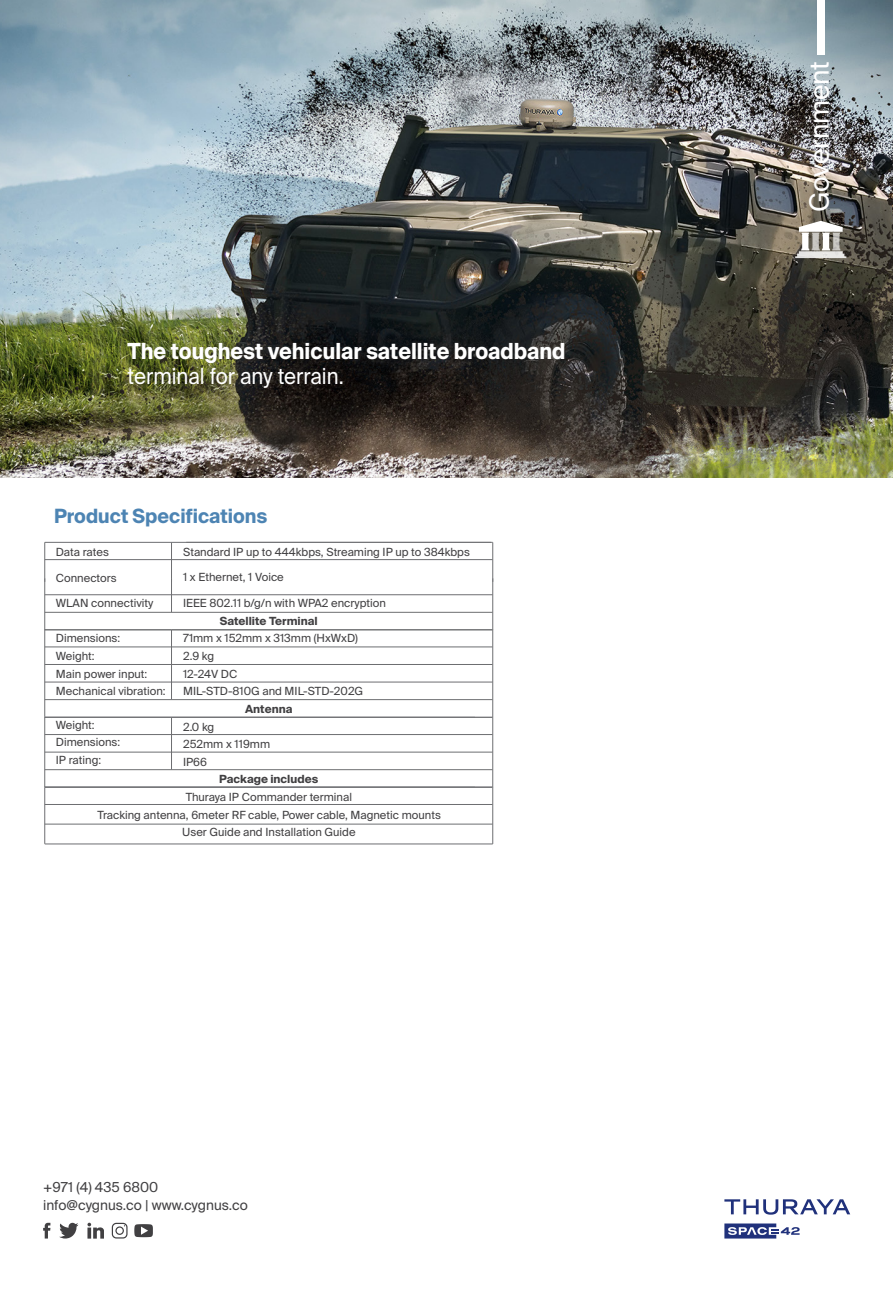
<style>
.page{position:relative;width:893px;height:1290px;background:#fff}
.page>*{position:absolute;margin:0;border:0;box-sizing:border-box;transform-origin:0 0}
.t1{font:26.6px "Suisse Intl";letter-spacing:-.01em;color:#fff}
.t2{font:700 22.22px "Suisse Intl";color:#fff;scale:.93 1}
.t3{font:22.22px "Suisse Intl";color:#fff;scale:.93 1}
.t4{font:700 19.6px "Suisse Intl";color:#4d84b3;scale:.95 1}
.t5{font:13.65px/18px "Suisse Intl";color:#414042}
.t6{font:11.2px/17.5px "Suisse Intl";color:#414042}
.t7{font:700 11.2px "Suisse Intl";color:#414042}
</style>
<div class="page">
<svg style="left:59px;top:1223px;width:19px;height:15px"></svg>
<svg style="left:43px;top:1223px;width:7px;height:15px"></svg>
<svg style="left:87px;top:1222px;width:17px;height:16px"></svg>
<svg style="left:112px;top:1223px;width:16px;height:15px"></svg>
<svg style="left:134px;top:1224px;width:19px;height:13px"></svg>
<img style="left:0;top:0;width:893px;height:477px">
<div style="left:817px;top:0;width:7px;height:55px;background:#fff"></div>
<svg style="left:795px;top:221px;width:51px;height:37px"></svg>
<hr style="left:45px;top:542px;width:448px;height:1px;background:#6d6e71">
<hr style="left:45px;top:559px;width:448px;height:1px;background:#6d6e71">
<hr style="left:45px;top:594px;width:448px;height:1px;background:#6d6e71">
<hr style="left:45px;top:612px;width:448px;height:1px;background:#6d6e71">
<hr style="left:45px;top:647px;width:448px;height:1px;background:#6d6e71">
<hr style="left:45px;top:629px;width:448px;height:1px;background:#6d6e71">
<hr style="left:45px;top:664px;width:448px;height:1px;background:#6d6e71">
<hr style="left:45px;top:682px;width:448px;height:1px;background:#6d6e71">
<hr style="left:45px;top:699px;width:448px;height:1px;background:#6d6e71">
<hr style="left:45px;top:717px;width:448px;height:1px;background:#6d6e71">
<hr style="left:44px;top:629px;width:1px;height:88px;background:#6d6e71">
<hr style="left:171px;top:542px;width:1px;height:40px;background:#6d6e71">
<hr style="left:171px;top:578px;width:1px;height:34px;background:#6d6e71">
<hr style="left:44px;top:542px;width:1px;height:40px;background:#6d6e71">
<hr style="left:44px;top:578px;width:1px;height:52px;background:#6d6e71">
<hr style="left:171px;top:630px;width:1px;height:70px;background:#6d6e71">
<hr style="left:45px;top:804px;width:448px;height:1px;background:#6d6e71">
<hr style="left:45px;top:824px;width:448px;height:1px;background:#6d6e71">
<hr style="left:45px;top:844px;width:448px;height:1px;background:#6d6e71">
<hr style="left:44px;top:787px;width:1px;height:57px;background:#6d6e71">
<hr style="left:45px;top:734px;width:448px;height:1px;background:#6d6e71">
<hr style="left:45px;top:752px;width:448px;height:1px;background:#6d6e71">
<hr style="left:45px;top:769px;width:448px;height:1px;background:#6d6e71">
<hr style="left:45px;top:787px;width:448px;height:1px;background:#6d6e71">
<hr style="left:492px;top:629px;width:1px;height:88px;background:#6d6e71">
<hr style="left:492px;top:542px;width:1px;height:40px;background:#6d6e71">
<hr style="left:492px;top:578px;width:1px;height:52px;background:#6d6e71">
<hr style="left:492px;top:787px;width:1px;height:57px;background:#6d6e71">
<hr style="left:492px;top:717px;width:1px;height:70px;background:#6d6e71">
<hr style="left:44px;top:717px;width:1px;height:70px;background:#6d6e71">
<hr style="left:171px;top:717px;width:1px;height:53px;background:#6d6e71">
<svg style="left:724px;top:1199px;width:126px;height:15px"></svg>
<svg style="left:724px;top:1223px;width:76px;height:15px"></svg>
<h2 class="t2" style="left:128px;top:338px;width:472px">The toughest vehicular satellite broadband</h2>
<h2 class="t3" style="left:128px;top:363px;width:234px">terminal for any terrain.</h2>
<h3 class="t4" style="left:54px;top:504px;width:226px">Product Specifications</h3>
<p class="t6" style="left:56px;top:543px;width:55px">Data rates</p>
<p class="t6" style="left:56px;top:569px;width:62px">Connectors</p>
<p class="t6" style="left:56px;top:594px;width:99px">WLAN connectivity</p>
<p class="t6" style="left:183px;top:543px;width:288px">Standard IP up to 444kbps, Streaming IP up to 384kbps</p>
<p class="t6" style="left:183px;top:569px;width:102px">1 x Ethernet, 1 Voice</p>
<p class="t6" style="left:183px;top:594px;width:204px">IEEE 802.11 b/g/n with WPA2 encryption</p>
<p class="t7" style="left:220px;top:615px;width:99px">Satellite Terminal</p>
<p class="t6" style="left:56px;top:630px;width:111px">Dimensions:<br>Weight:<br>Main power input:<br>Mechanical vibration:</p>
<p class="t6" style="left:183px;top:630px;width:182px">71mm x 152mm x 313mm (HxWxD)<br>2.9 kg<br>12-24V DC<br>MIL-STD-810G and MIL-STD-202G</p>
<p class="t7" style="left:245px;top:702px;width:49px">Antenna</p>
<p class="t6" style="left:56px;top:716px;width:66px">Weight:<br>Dimensions:<br>IP rating:</p>
<p class="t6" style="left:183px;top:718px;width:89px">2.0 kg<br>252mm x 119mm<br>IP66</p>
<p class="t7" style="left:219px;top:772px;width:100px">Package includes</p>
<p class="t6" style="left:98px;top:788px;width:345px;text-align:center">Thuraya IP Commander terminal<br>Tracking antenna, 6meter RF cable, Power cable, Magnetic mounts<br>User Guide and Installation Guide</p>
<p class="t5" style="left:43px;top:1178px;width:206px">+971 (4) 435 6800 info@cygnus.co | www.cygnus.co</p>
<h1 class="t1" style="left:804px;top:212px;width:152px;rotate:-90deg">Government</h1>
</div>
